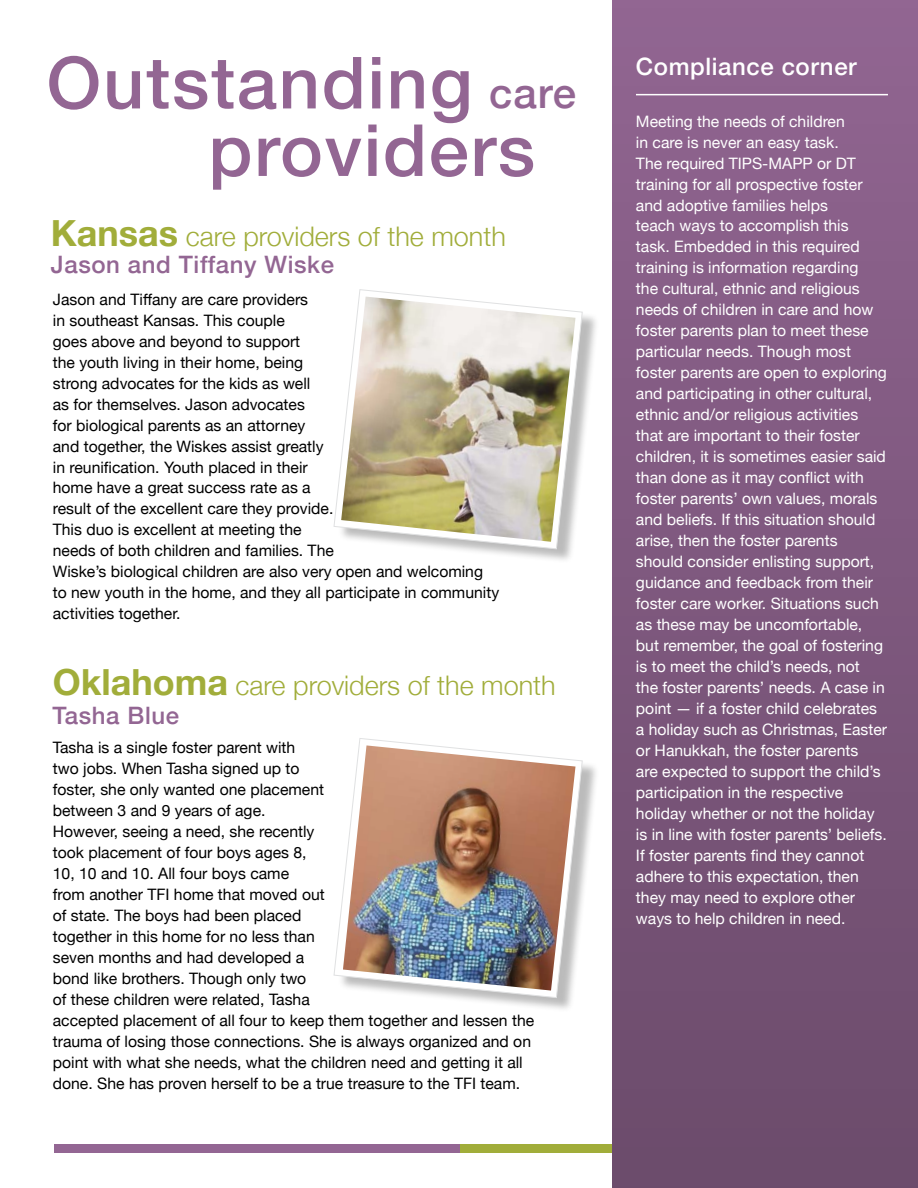
<style>
.page{position:relative;width:918px;height:1188px;background:#fff}
.page>*{position:absolute;margin:0;border:0;box-sizing:border-box;transform-origin:0 0}
.t1{font:500 72px/67.5px "Helvetica Neue";letter-spacing:.025em;color:#936693}
.t2{font:300 27px "Helvetica Neue";color:#a1ad3a}
.t3{font:500 24px "Helvetica Neue";letter-spacing:.025em;color:#936693}
.t4{font:500 24px "Helvetica Neue";letter-spacing:.025em;color:#fff}
.t5{font:15.75px/21px "Helvetica Neue";color:#000}
.t6{font:15.75px/21px "Helvetica Neue";color:#fff}
.s1{font-size:42px}
.s2{font-weight:700;font-size:36px}
</style>
<div class="page">
<div style="left:54px;top:1144px;width:435px;height:10px;background:#936693"></div>
<div style="left:461px;top:1144px;width:264px;height:10px;background:#a1ad3a"></div>
<div style="left:338px;top:291px;width:262px;height:273px;background:#000;opacity:.27"></div>
<svg style="left:334px;top:289px;width:249px;height:260px"></svg>
<img style="left:341px;top:297px;width:235px;height:245px">
<div style="left:338px;top:740px;width:262px;height:273px;background:#000;opacity:.27"></div>
<svg style="left:334px;top:738px;width:249px;height:260px"></svg>
<img style="left:343px;top:745px;width:233px;height:246px">
<div style="left:612px;top:0;width:306px;height:1188px;background:linear-gradient(to bottom,#916591,#6b4b6b)"></div>
<hr style="left:636px;top:94px;width:252px;height:1px;background:#fff">
<h1 class="t1" style="left:208px;top:46px;width:369px;text-indent:-162px">Outstanding <span class="s1">care </span>providers</h1>
<h3 class="t4" style="left:636px;top:47px;width:222px">Compliance corner</h3>
<p class="t6" style="left:636px;top:111px;width:253px">Meeting the needs of children<br>in care is never an easy task.<br>The required TIPS-MAPP or DT training for all prospective foster and adoptive families helps<br>teach ways to accomplish this<br>task. Embedded in this required training is information regarding<br>the cultural, ethnic and religious needs of children in care and how foster parents plan to meet these particular needs. Though most foster parents are open to exploring and participating in other cultural, ethnic and/or religious activities that are important to their foster children, it is sometimes easier said than done as it may conflict with foster parents’ own values, morals and beliefs. If this situation should arise, then the foster parents should consider enlisting support, guidance and feedback from their foster care worker. Situations such as these may be uncomfortable, but remember, the goal of fostering is to meet the child’s needs, not<br>the foster parents’ needs. A case in point — if a foster child celebrates a holiday such as Christmas, Easter or Hanukkah, the foster parents<br>are expected to support the child’s participation in the respective holiday whether or not the holiday is in line with foster parents’ beliefs.<br>If foster parents find they cannot adhere to this expectation, then they may need to explore other ways to help children in need.</p>
<h2 class="t2" style="left:51px;top:215px;width:456px"><span class="s2">Kansas</span> care providers of the month</h2>
<h3 class="t3" style="left:51px;top:246px;width:285px">Jason and Tiffany Wiske</h3>
<p class="t5" style="left:53px;top:289px;width:448px">Jason and Tiffany are care providers<br>in southeast Kansas. This couple<br>goes above and beyond to support<br>the youth living in their home, being<br>strong advocates for the kids as well<br>as for themselves. Jason advocates<br>for biological parents as an attorney<br>and together, the Wiskes assist greatly<br>in reunification. Youth placed in their<br>home have a great success rate as a<br>result of the excellent care they provide.<br>This duo is excellent at meeting the<br>needs of both children and families. The<br>Wiske’s biological children are also very open and welcoming to new youth in the home, and they all participate in community activities together.</p>
<h2 class="t2" style="left:53px;top:663px;width:504px"><span class="s2">Oklahoma</span> care providers of the month</h2>
<h3 class="t3" style="left:52px;top:696px;width:128px">Tasha Blue</h3>
<p class="t5" style="left:53px;top:738px;width:483px">Tasha is a single foster parent with<br>two jobs. When Tasha signed up to<br>foster, she only wanted one placement<br>between 3 and 9 years of age.<br>However, seeing a need, she recently<br>took placement of four boys ages 8,<br>10, 10 and 10. All four boys came<br>from another TFI home that moved out<br>of state. The boys had been placed<br>together in this home for no less than<br>seven months and had developed a<br>bond like brothers. Though only two<br>of these children were related, Tasha<br>accepted placement of all four to keep them together and lessen the trauma of losing those connections. She is always organized and on point with what she needs, what the children need and getting it all done. She has proven herself to be a true treasure to the TFI team.</p>
</div>
